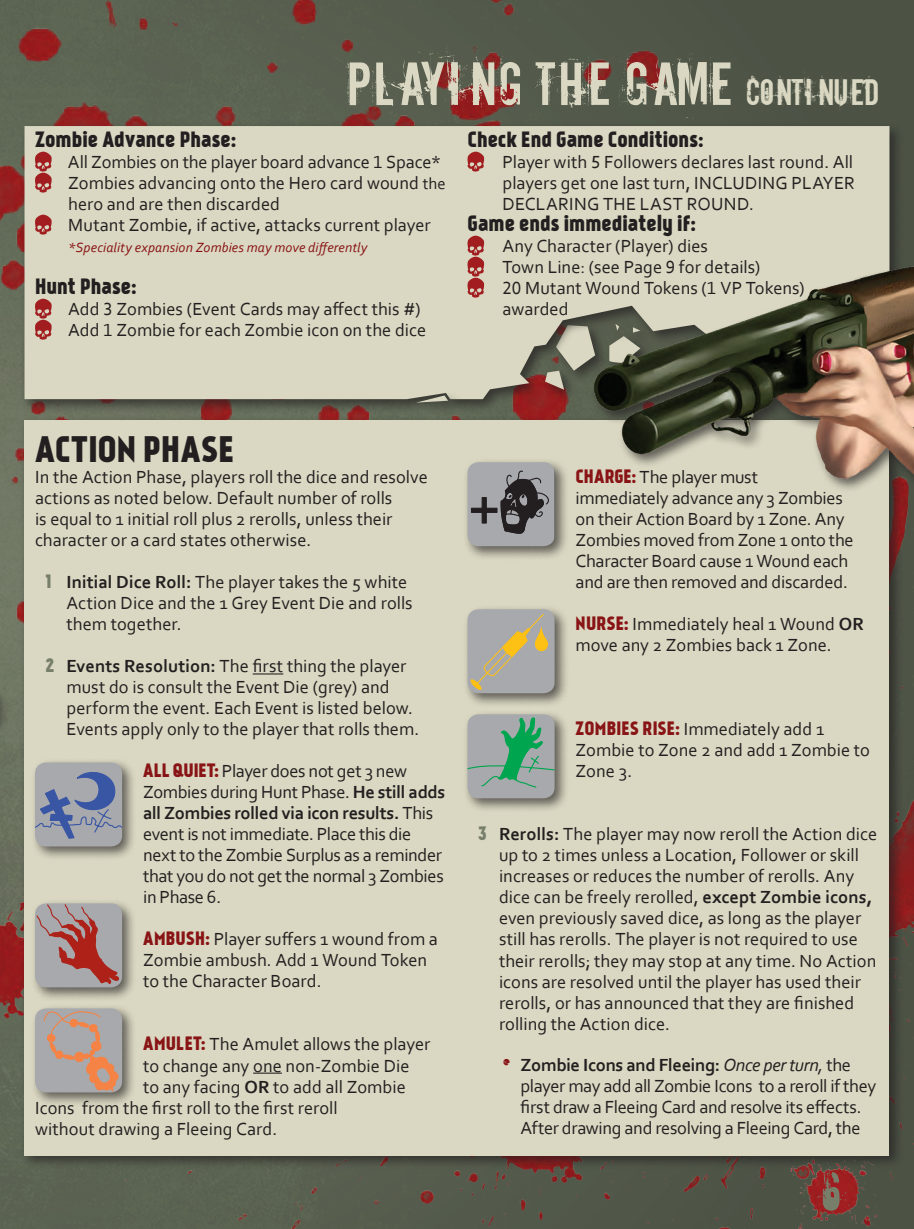
<style>
.page{position:relative;width:914px;height:1229px;background:#fff}
.page>*{position:absolute;margin:0;border:0;box-sizing:border-box;transform-origin:0 0}
.t1{font:57.75px "Downcome";letter-spacing:.055em;color:#dad8c2}
.t2{font:52.5px "Downcome";color:#777f6b}
.t3{font:35px "Kankin";letter-spacing:.01em;color:#231f20}
.t4{font:21px "Kankin";color:#231f20}
.t5{font:18.38px/21px "Corbel";color:#231f20}
.t6{font:18.38px/21px "Corbel";letter-spacing:-.02em;color:#231f20}
.t7{font:italic 14px "Corbel";letter-spacing:.01em;color:#891416}
.s1{font-size:35px}
.s2{font-size:16.62px}
.s3{font-family:"Kankin";color:#777f6b}
.s4{font-weight:700}
.s5{font-family:"Kankin";color:#891416}
.s6{font-family:"Downcome";font-size:21px;color:#891416}
.s7{font-style:italic}
</style>
<div class="page">
<img style="left:0;top:0;width:914px;height:1228px">
<img style="left:770px;top:1170px;width:108px;height:58px">
<div style="left:20px;top:416px;width:884px;height:754px;background:#231f20;opacity:.67"></div>
<div style="left:24px;top:420px;width:865px;height:735px;background:#dad8c2"></div>
<div style="left:20px;top:122px;width:884px;height:292px;background:#231f20;opacity:.67"></div>
<div style="left:24px;top:126px;width:865px;height:273px;background:#dad8c2"></div>
<svg style="left:34px;top:152px;width:18px;height:41px"></svg>
<svg style="left:34px;top:215px;width:18px;height:20px"></svg>
<svg style="left:34px;top:299px;width:18px;height:41px"></svg>
<svg style="left:466px;top:152px;width:19px;height:20px"></svg>
<svg style="left:466px;top:236px;width:19px;height:62px"></svg>
<hr style="left:253px;top:673px;width:30px;height:1px;background:#231f20">
<svg style="left:253px;top:1072px;width:29px;height:1px"></svg>
<div style="left:31px;top:758px;width:106px;height:103px;background:#231f20;opacity:.67"></div>
<svg style="left:35px;top:762px;width:87px;height:84px"></svg>
<div style="left:463px;top:458px;width:106px;height:103px;background:#231f20;opacity:.67"></div>
<svg style="left:467px;top:462px;width:87px;height:84px"></svg>
<div style="left:463px;top:605px;width:106px;height:103px;background:#231f20;opacity:.67"></div>
<svg style="left:467px;top:609px;width:87px;height:84px"></svg>
<div style="left:463px;top:710px;width:106px;height:103px;background:#231f20;opacity:.67"></div>
<svg style="left:467px;top:714px;width:87px;height:84px"></svg>
<div style="left:31px;top:899px;width:106px;height:103px;background:#231f20;opacity:.67"></div>
<svg style="left:35px;top:903px;width:87px;height:84px"></svg>
<div style="left:31px;top:1004px;width:106px;height:103px;background:#231f20;opacity:.67"></div>
<svg style="left:35px;top:1008px;width:87px;height:84px"></svg>
<div style="left:540px;top:366px;width:38px;height:38px;background:#231f20;opacity:.67"></div>
<svg style="left:545px;top:325px;width:44px;height:65px"></svg>
<div style="left:413px;top:391px;width:49px;height:26px;background:#231f20;opacity:.67"></div>
<svg style="left:416px;top:395px;width:32px;height:7px"></svg>
<div style="left:589px;top:261px;width:325px;height:237px;background:#231f20;opacity:.67"></div>
<img style="left:594px;top:265px;width:320px;height:218px">
<div style="left:0;top:689px;width:9px;height:48px;background:#231f20;opacity:.67"></div>
<h1 class="t1" style="left:346px;top:44px;width:533px">PLAYING THE GAME <span class="s1">CONTINUED</span></h1>
<p class="t4" style="left:35px;top:126px;width:203px">Zombie Advance Phase:</p>
<p class="t5" style="left:68px;top:151px;width:379px">All Zombies on the player board advance 1 Space* Zombies advancing onto the Hero card wound <span class="s2">the </span>hero and are then discarded<br>Mutant Zombie, if active, attacks current player</p>
<p class="t7" style="left:68px;top:239px;width:300px">*Speciality expansion Zombies may move differently</p>
<p class="t4" style="left:35px;top:273px;width:103px">Hunt Phase:</p>
<p class="t5" style="left:68px;top:298px;width:359px">Add 3 Zombies (Event Cards may affect this #)<br>Add 1 Zombie for each Zombie icon on the dice</p>
<p class="t4" style="left:467px;top:126px;width:238px">Check End Game Conditions:</p>
<p class="t5" style="left:502px;top:151px;width:354px;text-align:justify">Player with 5 Followers declares last round. All players get one last turn, INCLUDING PLAYER DECLARING THE LAST ROUND.</p>
<p class="t4" style="left:467px;top:210px;width:230px">Game ends immediately if:</p>
<p class="t5" style="left:502px;top:235px;width:303px">Any Character (Player) dies<br>Town Line: (see Page 9 for details)<br>20 Mutant Wound Tokens (1 VP Tokens) awarded</p>
<h3 class="t3" style="left:35px;top:428px;width:200px">ACTION PHASE</h3>
<p class="t5" style="left:35px;top:466px;width:394px">In the Action Phase, players roll the dice and resolve actions as noted below. Default number of rolls<br>is equal to 1 initial roll plus 2 rerolls, unless their character or a card states otherwise.</p>
<p class="t5" style="left:66px;top:571px;width:348px;text-indent:-21px"><span class="s3">1</span> <span class="s4">Initial Dice Roll:</span> The player takes the 5 white<br>Action Dice and the 1 Grey Event Die and rolls them together.</p>
<p class="t5" style="left:66px;top:655px;width:354px;text-indent:-21px"><span class="s3">2</span> <span class="s4">Events Resolution:</span> The first thing the player must do is consult the Event Die (grey) and perform the event. Each Event is listed below.<br>Events apply only to the player that rolls them.</p>
<p class="t6" style="left:143px;top:760px;width:304px"><span class="s5">ALL QUIET:</span> Player does not get 3 new Zombies during Hunt Phase. <span class="s4">He still adds all Zombies rolled via icon results.</span> This event is not immediate. Place this die next to the Zombie Surplus as a reminder that you do not get the normal 3 Zombies in Phase 6.</p>
<p class="t5" style="left:143px;top:928px;width:296px"><span class="s5">AMBUSH:</span> Player suffers 1 wound from a<br>Zombie ambush. Add 1 Wound Token to the Character Board.</p>
<p class="t5" style="left:143px;top:1033px;width:289px"><span class="s5">AMULET:</span> The Amulet allows the player</p>
<p class="t5" style="left:143px;top:1054px;width:268px">to change any one non-Zombie Die</p>
<p class="t5" style="left:143px;top:1075px;width:264px">to any facing <span class="s4">OR</span> to add all Zombie</p>
<p class="t5" style="left:35px;top:1096px;width:304px">Icons from the first roll to the first reroll</p>
<p class="t5" style="left:35px;top:1117px;width:244px">without drawing a Fleeing Card.</p>
<p class="t5" style="left:575px;top:466px;width:279px"><span class="s5">CHARGE:</span> The player must immediately advance any 3 Zombies on their Action Board by 1 Zone. Any<br>Zombies moved from Zone 1 onto the<br>Character Board cause 1 Wound each and are then removed and discarded.</p>
<p class="t5" style="left:575px;top:613px;width:290px"><span class="s5">NURSE:</span> Immediately heal 1 Wound <span class="s4">OR </span>move any 2 Zombies back 1 Zone.</p>
<p class="t5" style="left:575px;top:718px;width:296px"><span class="s5">ZOMBIES RISE:</span> Immediately add 1<br>Zombie to Zone 2 and add 1 Zombie to<br>Zone 3.</p>
<p class="t5" style="left:499px;top:823px;width:380px;text-indent:-21px"><span class="s3">3</span> <span class="s4">Rerolls:</span> The player may now reroll the Action dice up to 2 times unless a Location, Follower or skill increases or reduces the number of rerolls. Any dice can be freely rerolled, <span class="s4">except Zombie icons, </span>even previously saved dice, as long as the player still has rerolls. The player is not required to use their rerolls; they may stop at any time. No Action icons are resolved until the player has used their rerolls, or has announced that they are finished rolling the Action dice.</p>
<p class="t6" style="left:520px;top:1054px;width:357px;text-indent:-18px"><span class="s6">•</span> <span class="s4">Zombie Icons and Fleeing:</span> <span class="s7">Once per turn,</span> the player may add all Zombie Icons to a reroll if they first draw a Fleeing Card and resolve its effects.<br>After drawing and resolving a Fleeing Card, the</p>
<h2 class="t2" style="left:821px;top:1155px;width:21px">6</h2>
</div>
